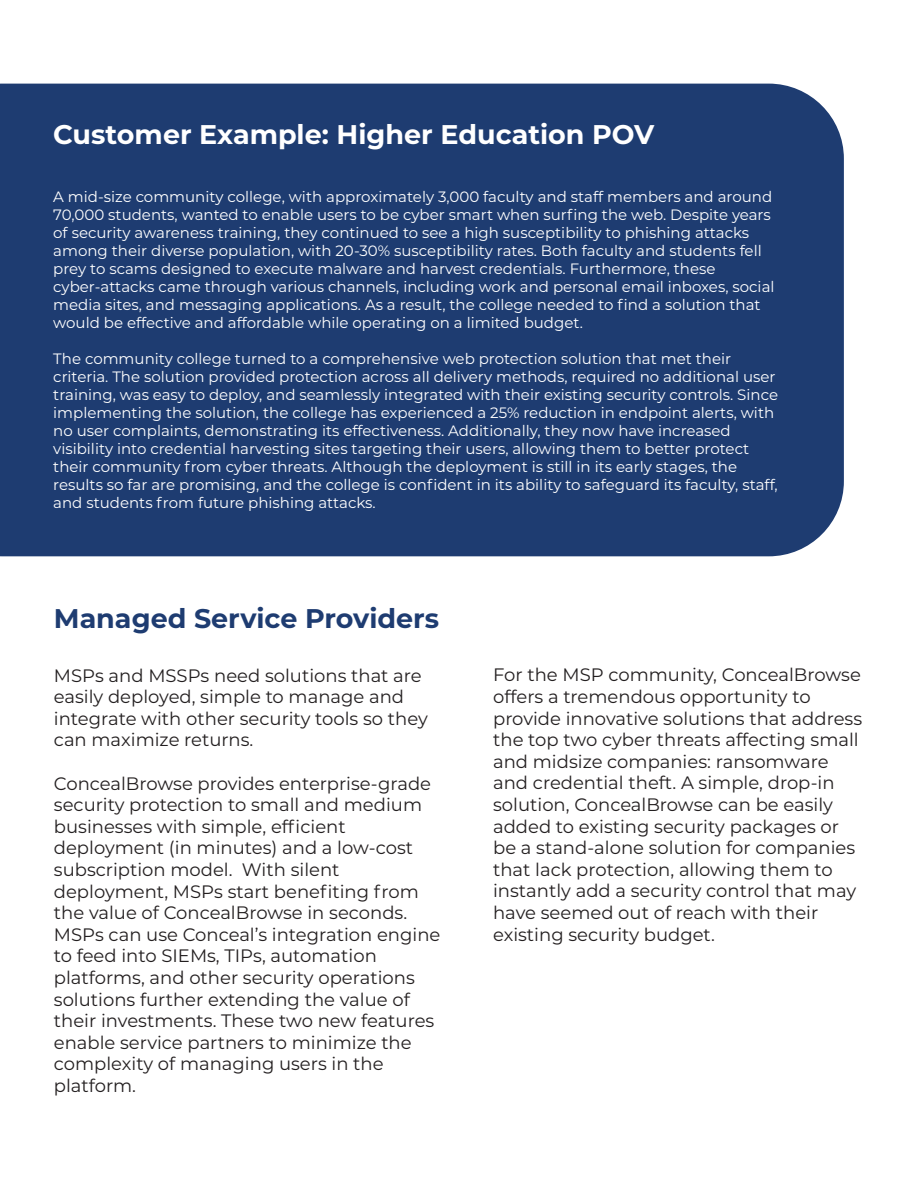
<style>
.page{position:relative;width:918px;height:1188px;background:#fff}
.page>*{position:absolute;margin:0;border:0;box-sizing:border-box;transform-origin:0 0}
.t1{font:700 27px "Montserrat";color:#fff}
.t2{font:700 27px "Montserrat";color:#1e3c71}
.t3{font:18px/21.6px "Montserrat";color:#231f20}
.t4{font:15px/18px "Montserrat";color:#fff}
</style>
<div class="page">
<div style="left:0;top:84px;width:844px;height:472px;background:#1e3c71"></div>
<h1 class="t1" style="left:53px;top:115px;width:603px">Customer Example: Higher Education POV</h1>
<p class="t4" style="left:53px;top:187px;width:723px">A mid-size community college, with approximately 3,000 faculty and staff members and around 70,000 students, wanted to enable users to be cyber smart when surfing the web. Despite years of security awareness training, they continued to see a high susceptibility to phishing attacks among their diverse population, with 20-30% susceptibility rates. Both faculty and students fell prey to scams designed to execute malware and harvest credentials. Furthermore, these cyber-attacks came through various channels, including work and personal email inboxes, social media sites, and messaging applications. As a result, the college needed to find a solution that would be effective and affordable while operating on a limited budget.</p>
<p class="t4" style="left:53px;top:349px;width:726px">The community college turned to a comprehensive web protection solution that met their criteria. The solution provided protection across all delivery methods, required no additional user training, was easy to deploy, and seamlessly integrated with their existing security controls. Since implementing the solution, the college has experienced a 25% reduction in endpoint alerts, with no user complaints, demonstrating its effectiveness. Additionally, they now have increased visibility into credential harvesting sites targeting their users, allowing them to better protect their community from cyber threats. Although the deployment is still in its early stages, the results so far are promising, and the college is confident in its ability to safeguard its faculty, staff, and students from future phishing attacks.</p>
<h1 class="t2" style="left:54px;top:599px;width:387px">Managed Service Providers</h1>
<p class="t3" style="left:54px;top:664px;width:376px">MSPs and MSSPs need solutions that are easily deployed, simple to manage and integrate with other security tools so they can maximize returns.</p>
<p class="t3" style="left:54px;top:772px;width:388px">ConcealBrowse provides enterprise-grade security protection to small and medium businesses with simple, efficient deployment (in minutes) and a low-cost subscription model. With silent deployment, MSPs start benefiting from the value of ConcealBrowse in seconds.<br>MSPs can use Conceal’s integration engine to feed into SIEMs, TIPs, automation platforms, and other security operations solutions further extending the value of their investments. These two new features enable service partners to minimize the complexity of managing users in the platform.</p>
<p class="t3" style="left:493px;top:663px;width:371px">For the MSP community, ConcealBrowse offers a tremendous opportunity to provide innovative solutions that address the top two cyber threats affecting small and midsize companies: ransomware and credential theft. A simple, drop-in solution, ConcealBrowse can be easily added to existing security packages or be a stand-alone solution for companies that lack protection, allowing them to instantly add a security control that may have seemed out of reach with their existing security budget.</p>
</div>
